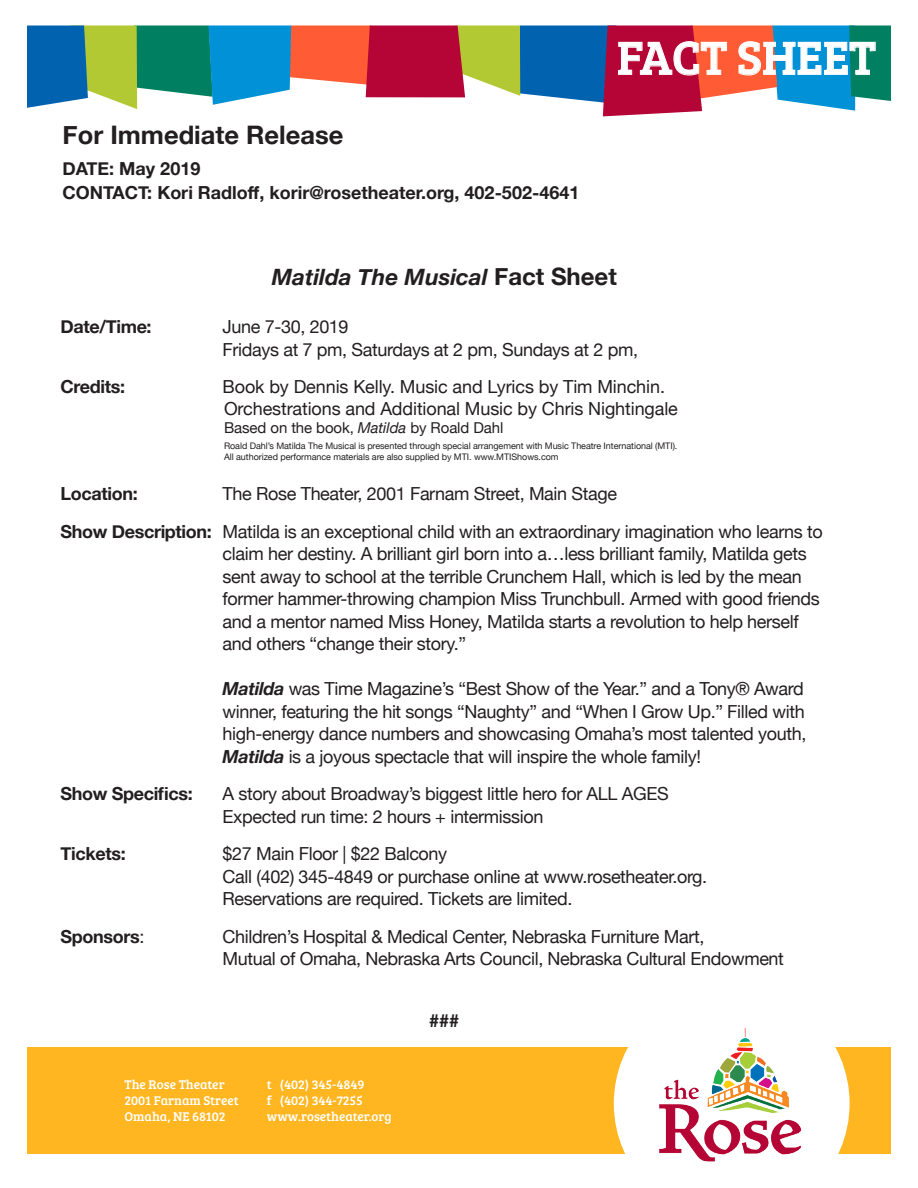
<style>
.page{position:relative;width:918px;height:1188px;background:#fff}
.page>*{position:absolute;margin:0;border:0;box-sizing:border-box;transform-origin:0 0}
.t1{font:48.15px "Bree Serif";color:#fff}
.t2{font:700 25.5px "Helvetica Neue";color:#231f20}
.t3{font:italic 700 22.5px "Helvetica Neue";color:#231f20}
.t4{font:18px "Helvetica Neue";letter-spacing:-.02em;color:#231f20}
.t5{font:700 18px "Helvetica Neue";color:#231f20}
.t6{font:700 18px "Helvetica Neue";letter-spacing:-.02em;color:#231f20}
.t7{font:15px "Helvetica Neue";letter-spacing:-.005em;color:#231f20}
.t8{font:13.2px/15.8px "Bree Serif";color:#fff}
.t9{font:9px "Helvetica Neue";letter-spacing:-.005em;color:#231f20}
.s1{font-style:normal;font-size:24px}
.s2{font-style:italic}
.s3{font-weight:700}
.s4{font-weight:700;font-style:italic}
.s5{font-weight:400}
</style>
<div class="page">
<div style="left:0;top:1048px;width:918px;height:106px;background:#ffb620"></div>
<svg style="left:614px;top:1047px;width:236px;height:107px;background:#fff8ea"></svg>
<img style="left:658px;top:1028px;width:144px;height:134px">
<div style="left:0;top:0;width:26px;height:1188px;background:#fff"></div>
<div style="left:892px;top:0;width:26px;height:1188px;background:#fff"></div>
<svg style="left:27px;top:26px;width:864px;height:90px"></svg>
<p class="t2" style="left:63px;top:115px;width:282px">For Immediate Release</p>
<p class="t5" style="left:63px;top:155px;width:139px">DATE: May 2019</p>
<p class="t5" style="left:63px;top:179px;width:518px">CONTACT: Kori Radloff, korir@rosetheater.org, 402-502-4641</p>
<p class="t1" style="left:617px;top:23px;width:261px">FACT SHEET</p>
<p class="t3" style="left:272px;top:260px;width:347px">Matilda The Musical <span class="s1">Fact Sheet</span></p>
<p class="t6" style="left:61px;top:313px;width:93px">Date/Time:</p>
<p class="t4" style="left:223px;top:314px;width:128px">June 7-30, 2019</p>
<p class="t4" style="left:223px;top:336px;width:417px">Fridays at 7 pm, Saturdays at 2 pm, Sundays at 2 pm,</p>
<p class="t6" style="left:61px;top:373px;width:66px">Credits:</p>
<p class="t4" style="left:223px;top:374px;width:444px">Book by Dennis Kelly. Music and Lyrics by Tim Minchin.</p>
<p class="t4" style="left:224px;top:395px;width:455px">Orchestrations and Additional Music by Chris Nightingale</p>
<p class="t7" style="left:224px;top:417px;width:281px">Based on the book, <span class="s2">Matilda</span> by Roald Dahl</p>
<p class="t9" style="left:224px;top:439px;width:455px">Roald Dahl’s Matilda The Musical is presented through special arrangement with Music Theatre International (MTI).</p>
<p class="t9" style="left:224px;top:450px;width:336px">All authorized performance materials are also supplied by MTI. www.MTIShows.com</p>
<p class="t6" style="left:61px;top:480px;width:79px">Location:</p>
<p class="t4" style="left:223px;top:481px;width:396px">The Rose Theater, 2001 Farnam Street, Main Stage</p>
<p class="t4" style="left:61px;top:518px;width:764px"><span class="s3">Show Description:</span> Matilda is an exceptional child with an extraordinary imagination who learns to</p>
<p class="t4" style="left:223px;top:541px;width:586px">claim her destiny. A brilliant girl born into a…less brilliant family, Matilda gets</p>
<p class="t4" style="left:223px;top:563px;width:581px">sent away to school at the terrible Crunchem Hall, which is led by the mean</p>
<p class="t4" style="left:223px;top:586px;width:599px">former hammer-throwing champion Miss Trunchbull. Armed with good friends</p>
<p class="t4" style="left:223px;top:608px;width:578px">and a mentor named Miss Honey, Matilda starts a revolution to help herself</p>
<p class="t4" style="left:223px;top:631px;width:245px">and others “change their story.”</p>
<p class="t4" style="left:223px;top:676px;width:583px"><span class="s4">Matilda</span> was Time Magazine’s “Best Show of the Year.” and a Tony® Award</p>
<p class="t4" style="left:223px;top:698px;width:584px">winner, featuring the hit songs “Naughty” and “When I Grow Up.” Filled with</p>
<p class="t4" style="left:223px;top:721px;width:585px">high-energy dance numbers and showcasing Omaha’s most talented youth,</p>
<p class="t4" style="left:223px;top:743px;width:480px"><span class="s4">Matilda</span> is a joyous spectacle that will inspire the whole family!</p>
<p class="t6" style="left:61px;top:780px;width:134px">Show Specifics:</p>
<p class="t4" style="left:223px;top:781px;width:448px">A story about Broadway’s biggest little hero for ALL AGES</p>
<p class="t4" style="left:223px;top:803px;width:322px">Expected run time: 2 hours + intermission</p>
<p class="t6" style="left:61px;top:840px;width:67px">Tickets:</p>
<p class="t4" style="left:223px;top:841px;width:226px">$27 Main Floor | $22 Balcony</p>
<p class="t4" style="left:223px;top:863px;width:486px">Call (402) 345-4849 or purchase online at www.rosetheater.org.</p>
<p class="t4" style="left:223px;top:886px;width:351px">Reservations are required. Tickets are limited.</p>
<p class="t6" style="left:61px;top:922px;width:85px">Sponsors<span class="s5">:</span></p>
<p class="t4" style="left:223px;top:923px;width:483px">Children’s Hospital &amp; Medical Center, Nebraska Furniture Mart,</p>
<p class="t4" style="left:223px;top:946px;width:563px">Mutual of Omaha, Nebraska Arts Council, Nebraska Cultural Endowment</p>
<p class="t8" style="left:124px;top:1076px;width:116px">The Rose Theater<br>2001 Farnam Street<br>Omaha, NE 68102</p>
<p class="t8" style="left:267px;top:1076px;width:126px">t (402) 345-4849<br>f (402) 344-7255 www.rosetheater.org</p>
<p class="t6" style="left:429px;top:1007px;width:32px">###</p>
</div>
